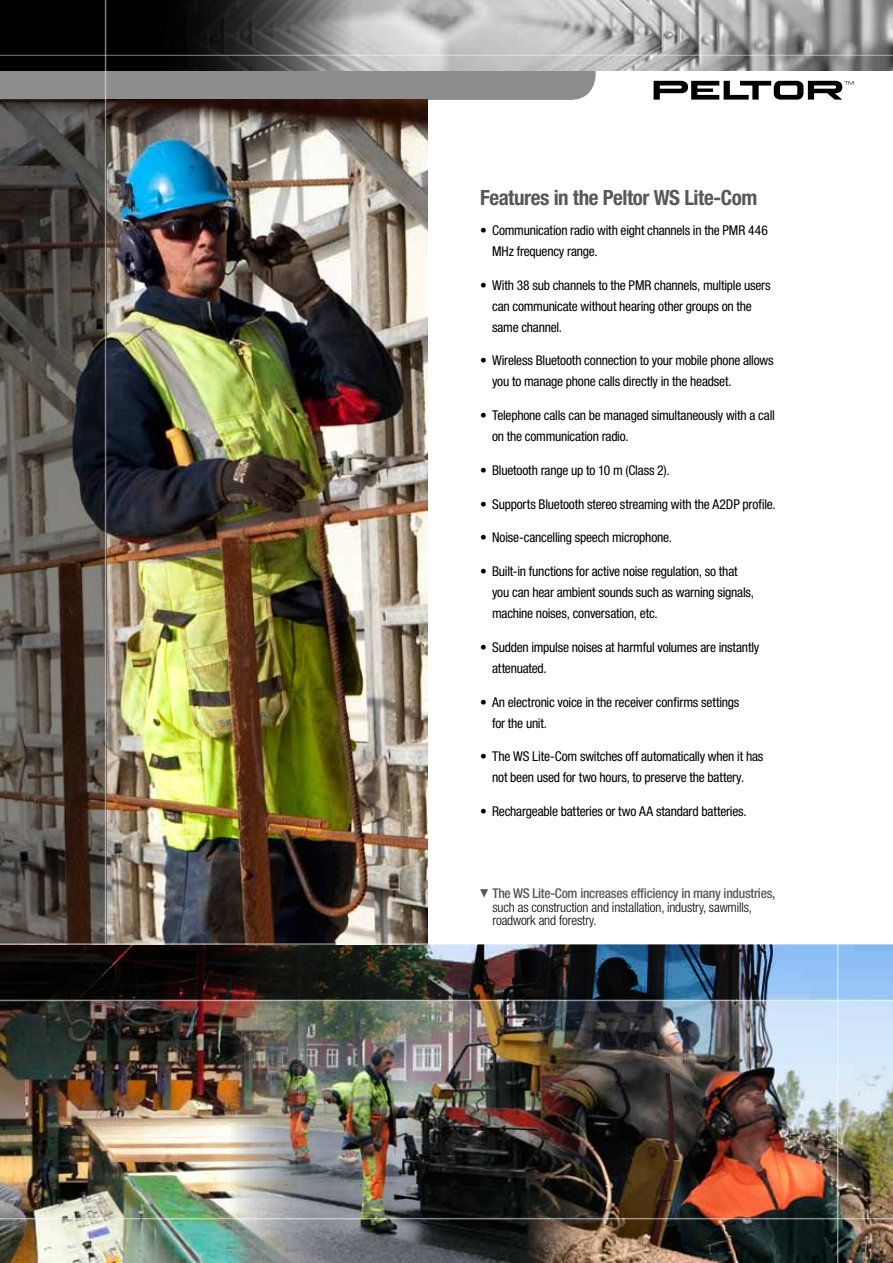
<style>
.page{position:relative;width:893px;height:1263px;background:#fff}
.page>*{position:absolute;margin:0;border:0;box-sizing:border-box;transform-origin:0 0}
.t1{font:700 condensed 21px "Helvetica Neue LT Pro";letter-spacing:-.02em;color:#58585a}
.t2{font:condensed 13.5px/21px "Helvetica Neue LT Pro";letter-spacing:-.015em;color:#000}
.t3{font:300 condensed 13.5px/13.5px "Helvetica Neue LT Pro";letter-spacing:-.01em;color:#000}
.t4{font:500 condensed 13.5px "Helvetica Neue LT Pro";letter-spacing:-.02em;color:#58585a}
</style>
<div class="page">
<img style="left:0;top:1001px;width:231px;height:262px">
<img style="left:231px;top:1001px;width:296px;height:262px">
<img style="left:527px;top:1001px;width:366px;height:262px">
<div style="left:0;top:70px;width:596px;height:30px;background:#8d8d8d"></div>
<div style="left:0;top:0;width:893px;height:70px;background:#000"></div>
<img style="left:140px;top:0;width:753px;height:70px">
<hr style="left:0;top:55px;width:893px;height:1px;background:#fff">
<img style="left:0;top:945px;width:893px;height:55px">
<svg style="left:654px;top:81px;width:200px;height:19px"></svg>
<img style="left:106px;top:100px;width:321px;height:843px">
<svg style="left:0;top:100px;width:105px;height:843px;background:#4e4843"></svg>
<hr style="left:837px;top:943px;width:1px;height:320px;background:#fff">
<hr style="left:0;top:1218px;width:893px;height:1px;background:#fff">
<svg style="left:480px;top:889px;width:8px;height:9px"></svg>
<hr style="left:105px;top:0;width:1px;height:943px;background:#fff">
<h1 class="t1" style="left:480px;top:185px;width:279px">Features in the Peltor WS Lite-Com</h1>
<p class="t2" style="left:492px;top:219px;width:277px;text-indent:-12px">• Communication radio with eight channels in the PMR 446<br>MHz frequency range.</p>
<p class="t2" style="left:492px;top:274px;width:280px;text-indent:-12px">• With 38 sub channels to the PMR channels, multiple users can communicate without hearing other groups on the same channel.</p>
<p class="t2" style="left:492px;top:350px;width:283px;text-indent:-12px">• Wireless Bluetooth connection to your mobile phone allows you to manage phone calls directly in the headset.</p>
<p class="t2" style="left:492px;top:405px;width:284px;text-indent:-12px">• Telephone calls can be managed simultaneously with a call on the communication radio.</p>
<p class="t2" style="left:480px;top:459px;width:191px">• Bluetooth range up to 10 m (Class 2).</p>
<p class="t2" style="left:480px;top:493px;width:297px">• Supports Bluetooth stereo streaming with the A2DP profile.</p>
<p class="t2" style="left:480px;top:527px;width:193px">• Noise-cancelling speech microphone.</p>
<p class="t2" style="left:492px;top:561px;width:263px;text-indent:-12px">• Built-in functions for active noise regulation, so that you can hear ambient sounds such as warning signals, machine noises, conversation, etc.</p>
<p class="t2" style="left:492px;top:636px;width:269px;text-indent:-12px">• Sudden impulse noises at harmful volumes are instantly attenuated.</p>
<p class="t2" style="left:492px;top:691px;width:249px;text-indent:-12px">• An electronic voice in the receiver confirms settings for the unit.</p>
<p class="t2" style="left:480px;top:746px;width:285px;text-align:center">• The WS Lite-Com switches off automatically when it has not been used for two hours, to preserve the battery.</p>
<p class="t2" style="left:480px;top:801px;width:268px">• Rechargeable batteries or two AA standard batteries.</p>
<p class="t4" style="left:492px;top:885px;width:284px">The WS Lite-Com increases efficiency in many industries,</p>
<p class="t3" style="left:492px;top:900px;width:261px">such as construction and installation, industry, sawmills, roadwork and forestry.</p>
</div>
